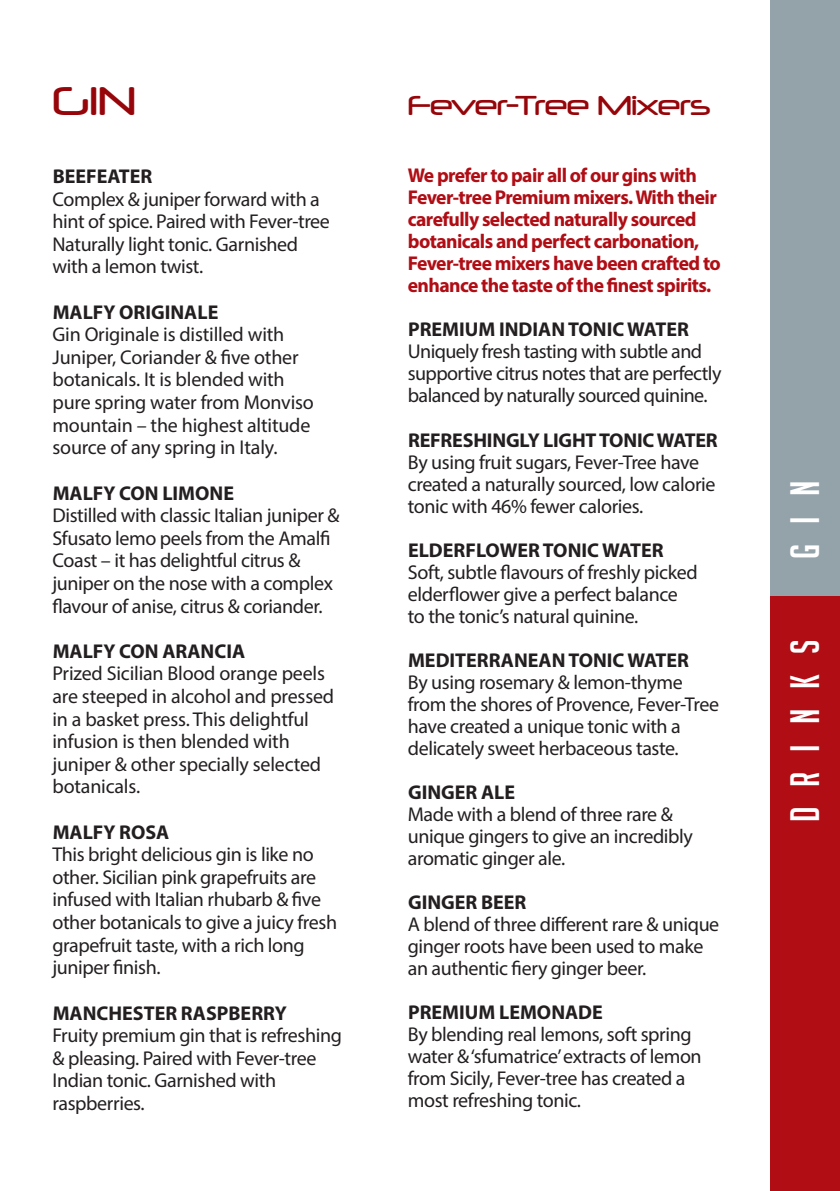
<style>
.page{position:relative;width:840px;height:1191px;background:#fff}
.page>*{position:absolute;margin:0;border:0;box-sizing:border-box;transform-origin:0 0}
.t1{font:40px "Big Noodle Titling";letter-spacing:.5em;color:#fff}
.t2{font:38px "Neuropol";color:#960509}
.t3{font:26px "Neuropol";letter-spacing:-.025em;color:#960509}
.t4{font:20px/22.6px "Myriad Pro";letter-spacing:-.02em;color:#231f20}
.t5{font:700 20px "Myriad Pro";color:#231f20}
.t6{font:700 20px/22px "Myriad Pro";letter-spacing:-.03em;color:#b00d15}
</style>
<div class="page">
<div style="left:769px;top:0;width:70px;height:1191px;background:#b00d15"></div>
<div style="left:769px;top:0;width:70px;height:595px;background:#94a2aa"></div>
<p class="t2" style="left:52px;top:77px;width:85px">GIN</p>
<p class="t5" style="left:53px;top:163px;width:101px">BEEFEATER</p>
<p class="t4" style="left:52px;top:187px;width:279px">Complex &amp; juniper forward with a hint of spice. Paired with Fever-tree<br>Naturally light tonic. Garnished with a lemon twist.</p>
<p class="t5" style="left:53px;top:299px;width:167px">MALFY ORIGINALE</p>
<p class="t4" style="left:52px;top:323px;width:263px">Gin Originale is distilled with<br>Juniper, Coriander &amp; five other botanicals. It is blended with pure spring water from Monviso mountain – the highest altitude source of any spring in Italy.</p>
<p class="t5" style="left:53px;top:480px;width:183px">MALFY CON LIMONE</p>
<p class="t4" style="left:52px;top:504px;width:288px">Distilled with classic Italian juniper &amp; Sfusato lemo peels from the Amalfi Coast – it has delightful citrus &amp; juniper on the nose with a complex flavour of anise, citrus &amp; coriander.</p>
<p class="t5" style="left:53px;top:638px;width:194px">MALFY CON ARANCIA</p>
<p class="t4" style="left:52px;top:662px;width:283px">Prized Sicilian Blood orange peels are steeped in alcohol and pressed in a basket press. This delightful infusion is then blended with juniper &amp; other specially selected botanicals.</p>
<p class="t5" style="left:53px;top:819px;width:118px">MALFY ROSA</p>
<p class="t4" style="left:52px;top:843px;width:286px">This bright delicious gin is like no other. Sicilian pink grapefruits are infused with Italian rhubarb &amp; five other botanicals to give a juicy fresh grapefruit taste, with a rich long juniper finish.</p>
<p class="t5" style="left:53px;top:999px;width:235px">MANCHESTER RASPBERRY</p>
<p class="t4" style="left:52px;top:1023px;width:291px">Fruity premium gin that is refreshing &amp; pleasing. Paired with Fever-tree<br>Indian tonic. Garnished with raspberries.</p>
<p class="t3" style="left:407px;top:89px;width:304px">Fever-Tree Mixers</p>
<p class="t6" style="left:407px;top:164px;width:314px">We prefer to pair all of our gins with Fever-tree Premium mixers. With their carefully selected naturally sourced botanicals and perfect carbonation, Fever-tree mixers have been crafted to enhance the taste of the finest spirits.</p>
<p class="t5" style="left:408px;top:317px;width:282px">PREMIUM INDIAN TONIC WATER</p>
<p class="t4" style="left:407px;top:340px;width:315px;line-height:22px">Uniquely fresh tasting with subtle and supportive citrus notes that are perfectly balanced by naturally sourced quinine.</p>
<p class="t5" style="left:408px;top:427px;width:311px">REFRESHINGLY LIGHT TONIC WATER</p>
<p class="t4" style="left:407px;top:450px;width:309px;line-height:22px">By using fruit sugars, Fever-Tree have created a naturally sourced, low calorie tonic with 46% fewer calories.</p>
<p class="t5" style="left:408px;top:537px;width:257px">ELDERFLOWER TONIC WATER</p>
<p class="t4" style="left:407px;top:560px;width:291px;line-height:22px">Soft, subtle flavours of freshly picked elderflower give a perfect balance to the tonic’s natural quinine.</p>
<p class="t5" style="left:408px;top:647px;width:282px">MEDITERRANEAN TONIC WATER</p>
<p class="t4" style="left:407px;top:670px;width:313px;line-height:22px">By using rosemary &amp; lemon-thyme from the shores of Provence, Fever-Tree have created a unique tonic with a delicately sweet herbaceous taste.</p>
<p class="t5" style="left:408px;top:779px;width:108px">GINGER ALE</p>
<p class="t4" style="left:407px;top:802px;width:286px;line-height:22px">Made with a blend of three rare &amp; unique gingers to give an incredibly aromatic ginger ale.</p>
<p class="t5" style="left:408px;top:889px;width:120px">GINGER BEER</p>
<p class="t4" style="left:407px;top:912px;width:313px;line-height:22px">A blend of three different rare &amp; unique ginger roots have been used to make an authentic fiery ginger beer.</p>
<p class="t5" style="left:408px;top:999px;width:196px">PREMIUM LEMONADE</p>
<p class="t4" style="left:407px;top:1022px;width:295px">By blending real lemons, soft spring water &amp; ‘sfumatrice’ extracts of lemon from Sicily, Fever-tree has created a most refreshing tonic.</p>
<p class="t1" style="left:782px;top:559px;width:79px;rotate:-90deg">GIN</p>
<p class="t1" style="left:782px;top:822px;width:184px;rotate:-90deg">DRINKS</p>
</div>
